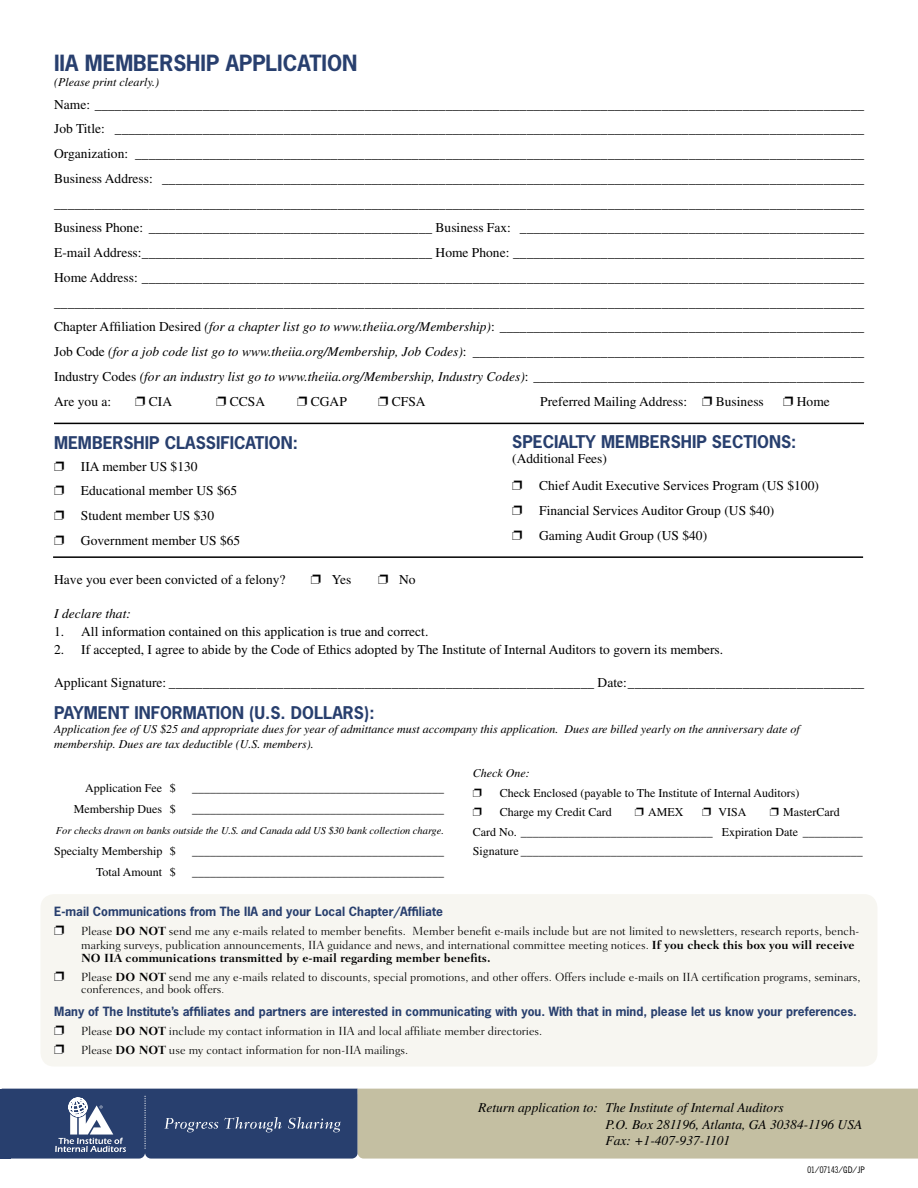
<style>
.page{position:relative;width:918px;height:1188px;background:#fff}
.page>*{position:absolute;margin:0;border:0;box-sizing:border-box;transform-origin:0 0}
.t1{font:700 21px "News Gothic";color:#283f6e}
.t2{font:700 16.5px "News Gothic";color:#283f6e}
.t3{font:13.5px/24.8px "Times";color:#000}
.t4{font:italic 13.5px "Times";color:#000}
.t5{font:300 12px/14.4px "Fairfield LH";color:#000}
.t6{font:12px "Times";color:#000}
.t7{font:italic 12px/14.4px "Times";color:#000}
.t8{font:700 12px "News Gothic Std";color:#283f6e}
.t9{font:700 12px "Fairfield LH";color:#000}
.t10{font:italic 10.5px "Times";letter-spacing:-.005em;color:#000}
.t11{font:condensed 9px "News Gothic";color:#000}
.s1{font-style:italic}
.s2{font-weight:700}
.s3{font-size:10.5px}
</style>
<div class="page">
<svg style="left:2px;top:1088px;width:916px;height:71px;background:#909594"></svg>
<div style="left:0;top:1089px;width:11px;height:70px;background:#283f6e"></div>
<hr style="left:54px;top:423px;width:810px;height:1px;background:#000">
<hr style="left:53px;top:556px;width:810px;height:2px;background:#000">
<div style="left:41px;top:894px;width:836px;height:172px;background:#f7f6f1"></div>
<div style="left:55px;top:927px;width:7px;height:8px;background:#fff"></div>
<div style="left:55px;top:973px;width:7px;height:8px;background:#fff"></div>
<div style="left:55px;top:1027px;width:7px;height:7px;background:#fff"></div>
<div style="left:55px;top:1046px;width:7px;height:7px;background:#fff"></div>
<p class="t1" style="left:54px;top:49px;width:305px">IIA MEMBERSHIP APPLICATION</p>
<p class="t7" style="left:54px;top:75px;width:106px">(Please print clearly.)</p>
<p class="t3" style="left:54px;top:92px;width:811px">Name: __________________________________________________________________________________________________________________</p>
<p class="t3" style="left:54px;top:116px;width:812px">Job Title: _______________________________________________________________________________________________________________</p>
<p class="t3" style="left:54px;top:141px;width:812px">Organization: ____________________________________________________________________________________________________________</p>
<p class="t3" style="left:54px;top:166px;width:811px">Business Address: ________________________________________________________________________________________________________ ________________________________________________________________________________________________________________________</p>
<p class="t3" style="left:54px;top:215px;width:811px">Business Phone: __________________________________________ Business Fax: ___________________________________________________</p>
<p class="t3" style="left:54px;top:240px;width:811px">E-mail Address: ___________________________________________ Home Phone: ____________________________________________________</p>
<p class="t3" style="left:54px;top:265px;width:811px">Home Address: ___________________________________________________________________________________________________________</p>
<p class="t3" style="left:54px;top:290px;width:811px">________________________________________________________________________________________________________________________</p>
<p class="t3" style="left:54px;top:314px;width:811px">Chapter Affiliation Desired <span class="s1">(for a chapter list go to www.theiia.org/Membership)</span>: ______________________________________________________</p>
<p class="t3" style="left:54px;top:339px;width:811px">Job Code <span class="s1">(for a job code list go to www.theiia.org/Membership, Job Codes)</span>: __________________________________________________________</p>
<p class="t3" style="left:54px;top:364px;width:811px">Industry Codes <span class="s1">(for an industry list go to www.theiia.org/Membership, Industry Codes)</span>: _________________________________________________</p>
<p class="t3" style="left:54px;top:389px;width:58px">Are you a:</p>
<p class="t3" style="left:135px;top:389px;width:38px">❐ CIA</p>
<p class="t3" style="left:216px;top:389px;width:50px">❐ CCSA</p>
<p class="t3" style="left:297px;top:389px;width:51px">❐ CGAP</p>
<p class="t3" style="left:378px;top:389px;width:49px">❐ CFSA</p>
<p class="t3" style="left:540px;top:389px;width:225px">Preferred Mailing Address: ❐ Business</p>
<p class="t3" style="left:783px;top:389px;width:48px">❐ Home</p>
<p class="t2" style="left:54px;top:432px;width:245px">MEMBERSHIP CLASSIFICATION:</p>
<p class="t3" style="left:54px;top:454px;width:145px">❐ IIA member US $130</p>
<p class="t3" style="left:54px;top:479px;width:185px">❐ Educational member US $65</p>
<p class="t3" style="left:54px;top:503px;width:162px">❐ Student member US $30</p>
<p class="t3" style="left:54px;top:528px;width:188px">❐ Government member US $65</p>
<p class="t2" style="left:512px;top:431px;width:286px">SPECIALTY MEMBERSHIP SECTIONS:</p>
<p class="t3" style="left:512px;top:447px;width:96px">(Additional Fees)</p>
<p class="t3" style="left:512px;top:474px;width:308px">❐ Chief Audit Executive Services Program (US $100)</p>
<p class="t3" style="left:512px;top:498px;width:264px">❐ Financial Services Auditor Group (US $40)</p>
<p class="t3" style="left:512px;top:523px;width:196px">❐ Gaming Audit Group (US $40)</p>
<p class="t3" style="left:54px;top:567px;width:233px">Have you ever been convicted of a felony?</p>
<p class="t3" style="left:311px;top:567px;width:42px">❐ Yes</p>
<p class="t3" style="left:378px;top:567px;width:39px">❐ No</p>
<p class="t4" style="left:54px;top:606px;width:78px">I declare that:</p>
<p class="t3" style="left:54px;top:619px;width:376px">1. All information contained on this application is true and correct.</p>
<p class="t3" style="left:54px;top:637px;width:671px">2. If accepted, I agree to abide by the Code of Ethics adopted by The Institute of Internal Auditors to govern its members.</p>
<p class="t3" style="left:54px;top:670px;width:811px">Applicant Signature: _______________________________________________________________ Date: ___________________________________</p>
<p class="t2" style="left:54px;top:702px;width:322px">PAYMENT INFORMATION (U.S. DOLLARS):</p>
<p class="t7" style="left:54px;top:722px;width:747px">Application fee of US $25 and appropriate dues for year of admittance must accompany this application. Dues are billed yearly on the anniversary date of membership. Dues are tax deductible (U.S. members).</p>
<p class="t6" style="left:85px;top:781px;width:92px">Application Fee $</p>
<p class="t6" style="left:192px;top:781px;width:253px">__________________________________________</p>
<p class="t6" style="left:74px;top:802px;width:103px">Membership Dues $</p>
<p class="t6" style="left:192px;top:802px;width:253px">__________________________________________</p>
<p class="t10" style="left:56px;top:824px;width:390px">For checks drawn on banks outside the U.S. and Canada add US $30 bank collection charge.</p>
<p class="t6" style="left:54px;top:844px;width:123px">Specialty Membership $</p>
<p class="t6" style="left:192px;top:844px;width:253px">__________________________________________</p>
<p class="t6" style="left:96px;top:865px;width:81px">Total Amount $</p>
<p class="t6" style="left:192px;top:865px;width:253px">__________________________________________</p>
<p class="t7" style="left:473px;top:766px;width:58px">Check One:</p>
<p class="t6" style="left:500px;top:786px;width:301px">Check Enclosed (payable to The Institute of Internal Auditors)</p>
<p class="t6" style="left:500px;top:806px;width:114px">Charge my Credit Card</p>
<p class="t6" style="left:635px;top:806px;width:50px">❐ AMEX</p>
<p class="t6" style="left:702px;top:806px;width:46px">❐ VISA</p>
<p class="t6" style="left:770px;top:806px;width:72px">❐ MasterCard</p>
<p class="t6" style="left:473px;top:825px;width:391px">Card No. ________________________________ Expiration Date __________</p>
<p class="t6" style="left:473px;top:845px;width:391px">Signature _________________________________________________________</p>
<p class="t8" style="left:54px;top:904px;width:390px">E-mail Communications from The IIA and your Local Chapter/Affiliate</p>
<p class="t5" style="left:81px;top:924px;width:780px;text-indent:-27px">❐ Please <span class="s2">DO NOT</span> send me any e-mails related to member benefits. Member benefit e-mails include but are not limited to newsletters, research reports, bench&shy;marking surveys, publication announcements, IIA guidance and news, and international committee meeting notices. <span class="s2">If you check this box you will receive</span></p>
<p class="t9" style="left:81px;top:951px;width:411px">NO IIA communications transmitted by e-mail regarding member benefits.</p>
<p class="t5" style="left:81px;top:971px;width:781px;line-height:12.6px;text-indent:-27px">❐ Please <span class="s2">DO NOT</span> send me any e-mails related to discounts, special promotions, and other offers. Offers include e-mails on IIA certification programs, seminars, conferences, and book offers<span class="s3">.</span></p>
<p class="t8" style="left:54px;top:1003px;width:804px">Many of The Institute’s affiliates and partners are interested in communicating with you. With that in mind, please let us know your preferences.</p>
<p class="t5" style="left:54px;top:1024px;width:490px">❐ Please <span class="s2">DO NOT</span> include my contact information in IIA and local affiliate member directories.</p>
<p class="t5" style="left:54px;top:1042px;width:356px">❐ Please <span class="s2">DO NOT</span> use my contact information for non-IIA mailings.</p>
<p class="t4" style="left:478px;top:1101px;width:307px">Return application to: The Institute of Internal Auditors</p>
<p class="t4" style="left:606px;top:1117px;width:258px">P.O. Box 281196, Atlanta, GA 30384-1196 USA</p>
<p class="t4" style="left:606px;top:1133px;width:126px">Fax: +1-407-937-1101</p>
<p class="t11" style="left:807px;top:1165px;width:59px">01/07143/GD/JP</p>
</div>
